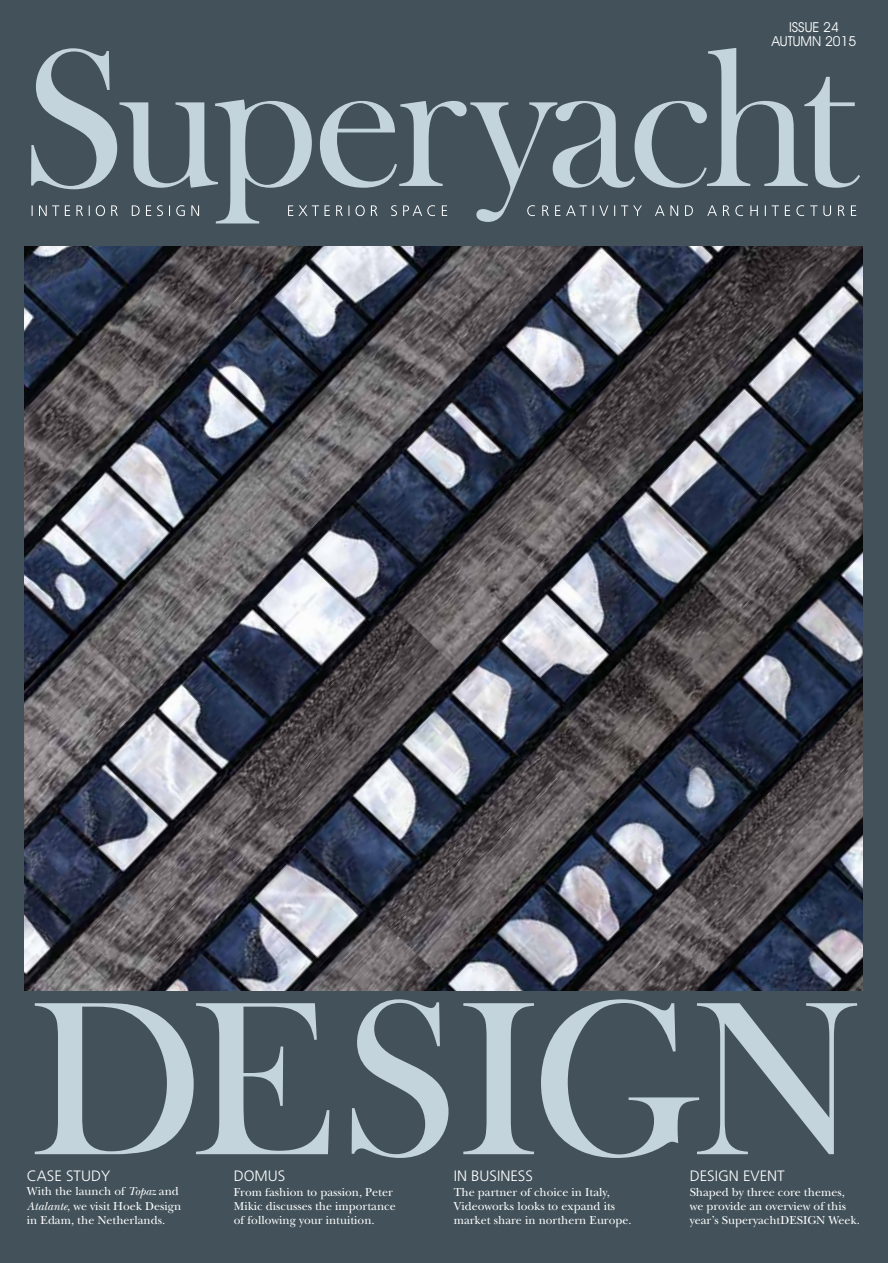
<style>
.page{position:relative;width:888px;height:1263px;background:#43525a}
.page>*{position:absolute;margin:0;border:0;box-sizing:border-box;transform-origin:0 0}
.t1{font:300 15px "Frutiger";color:#fff}
.t2{font:13.8px/13.8px "Avant Garde IT Cby BT";color:#fff;text-align:center}
.t3{font:12px/14.2px "New Baskerville";color:#fff}
.s1{font-style:italic}
</style>
<div class="page">
<svg style="left:35px;top:999px;width:822px;height:159px"></svg>
<svg style="left:31px;top:48px;width:829px;height:175px"></svg>
<img style="left:25px;top:247px;width:837px;height:744px">
<svg style="left:32px;top:205px;width:824px;height:11px"></svg>
<p class="t2" style="left:772px;top:20px;width:86px">ISSUE 24<br>AUTUMN 2015</p>
<p class="t1" style="left:27px;top:1167px;width:85px">CASE STUDY</p>
<p class="t3" style="left:27px;top:1184px;width:156px">With the launch of <span class="s1">Topaz</span> and<br><span class="s1">Atalante</span>, we visit Hoek Design in Edam, the Netherlands.</p>
<p class="t1" style="left:234px;top:1167px;width:53px">DOMUS</p>
<p class="t3" style="left:234px;top:1184px;width:163px">From fashion to passion, Peter<br>Mikic discusses the importance of following your intuition.</p>
<p class="t1" style="left:454px;top:1167px;width:81px">IN BUSINESS</p>
<p class="t3" style="left:454px;top:1184px;width:179px">The partner of choice in Italy,<br>Videoworks looks to expand its market share in northern Europe.</p>
<p class="t1" style="left:690px;top:1167px;width:97px">DESIGN EVENT</p>
<p class="t3" style="left:690px;top:1184px;width:172px">Shaped by three core themes, we provide an overview of this year’s SuperyachtDESIGN Week.</p>
</div>
